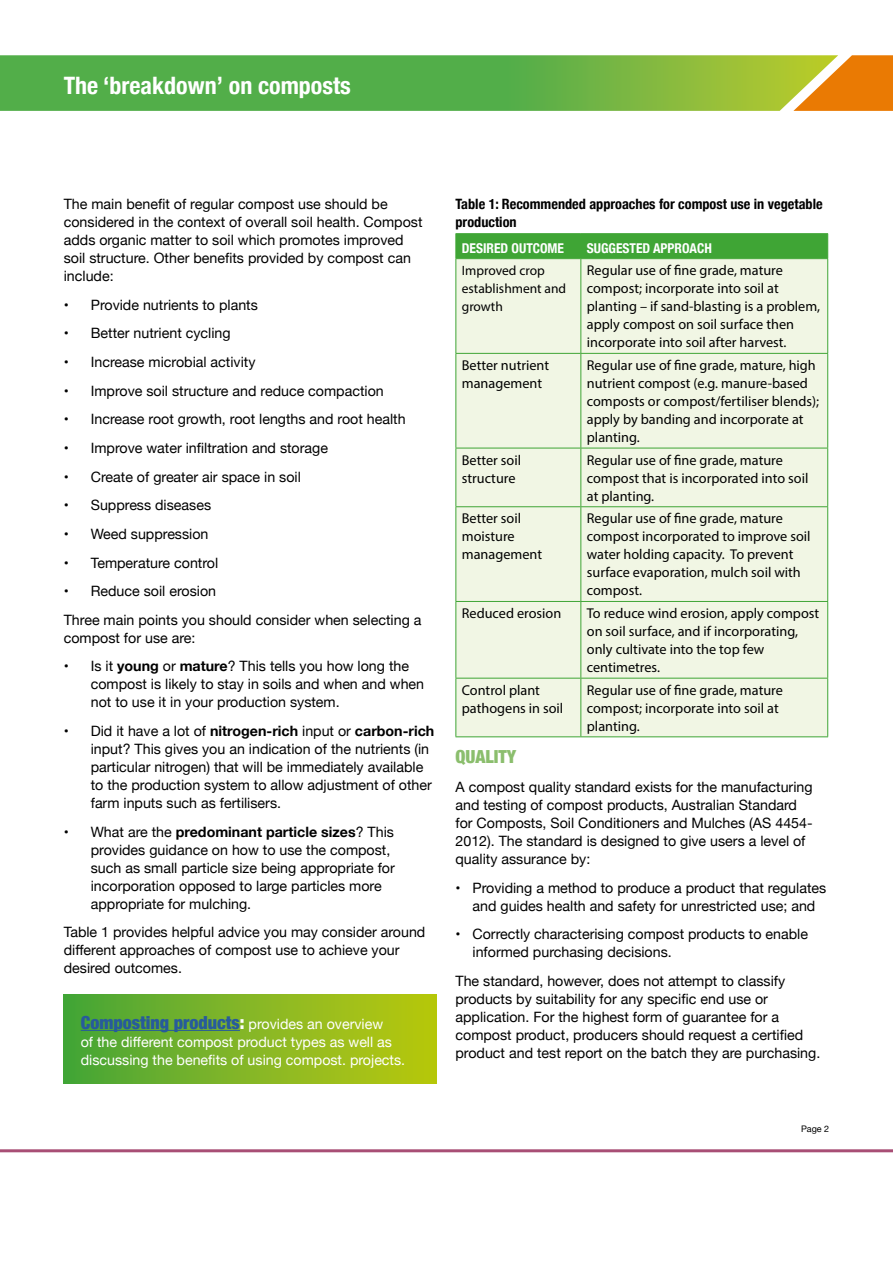
<style>
.page{position:relative;width:893px;height:1263px;background:#fff}
.page>*{position:absolute;margin:0;border:0;box-sizing:border-box;transform-origin:0 0}
.t1{font:700 condensed 24px "Helvetica Neue";color:#fff}
.t2{font:900 condensed 18px "Helvetica Neue";color:#275b9b}
.t3{font:900 condensed 18px "Helvetica Neue";color:#8bbe6d}
.t4{font:14.25px/18px "Helvetica Neue";color:#000}
.t5{font:14.25px/18px "Myriad Pro";color:#000}
.t6{font:14.25px/18px "Helvetica Neue";color:#fff}
.t7{font:700 condensed 14.25px/18px "Helvetica Neue";color:#000}
.t8{font:13.5px/18px "Myriad Pro";color:#000}
.t9{font:700 condensed 13.5px "Helvetica Neue";color:#fff}
.t10{font:9px "Helvetica Neue";color:#000}
.s1{font-weight:700}
.s2{color:#fff}
.s3{font-weight:400;font-stretch:normal;font-size:14.25px;color:#fff}
</style>
<div class="page">
<svg style="left:0;top:55px;width:793px;height:56px;background:#64b247"></svg>
<svg style="left:793px;top:55px;width:100px;height:56px;background:#e3982a"></svg>
<hr style="left:0;top:1149px;width:893px;height:3px;background:#a84e75">
<div style="left:456px;top:259px;width:371px;height:477px;background:#f1f6e4"></div>
<hr style="left:455px;top:233px;width:126px;height:1px;background:#3fa535">
<hr style="left:581px;top:233px;width:247px;height:1px;background:#3fa535">
<div style="left:455px;top:234px;width:373px;height:24px;background:#3fa535"></div>
<hr style="left:455px;top:258px;width:126px;height:1px;background:#3fa535">
<hr style="left:581px;top:258px;width:247px;height:1px;background:#3fa535">
<hr style="left:455px;top:259px;width:1px;height:94px;background:#3fa535">
<hr style="left:455px;top:354px;width:1px;height:94px;background:#3fa535">
<hr style="left:455px;top:448px;width:1px;height:58px;background:#3fa535">
<hr style="left:455px;top:507px;width:1px;height:94px;background:#3fa535">
<hr style="left:455px;top:602px;width:1px;height:76px;background:#3fa535">
<hr style="left:455px;top:678px;width:1px;height:58px;background:#3fa535">
<hr style="left:580px;top:259px;width:1px;height:94px;background:#3fa535">
<hr style="left:827px;top:259px;width:1px;height:94px;background:#3fa535">
<hr style="left:580px;top:354px;width:1px;height:94px;background:#3fa535">
<hr style="left:827px;top:354px;width:1px;height:94px;background:#3fa535">
<hr style="left:580px;top:448px;width:1px;height:58px;background:#3fa535">
<hr style="left:827px;top:448px;width:1px;height:58px;background:#3fa535">
<hr style="left:580px;top:507px;width:1px;height:94px;background:#3fa535">
<hr style="left:827px;top:507px;width:1px;height:94px;background:#3fa535">
<hr style="left:580px;top:602px;width:1px;height:76px;background:#3fa535">
<hr style="left:827px;top:602px;width:1px;height:76px;background:#3fa535">
<hr style="left:580px;top:678px;width:1px;height:58px;background:#3fa535">
<hr style="left:827px;top:678px;width:1px;height:58px;background:#3fa535">
<hr style="left:455px;top:353px;width:126px;height:1px;background:#3fa535">
<hr style="left:581px;top:353px;width:247px;height:1px;background:#3fa535">
<hr style="left:455px;top:448px;width:126px;height:1px;background:#3fa535">
<hr style="left:581px;top:448px;width:247px;height:1px;background:#3fa535">
<hr style="left:455px;top:506px;width:126px;height:1px;background:#3fa535">
<hr style="left:581px;top:506px;width:247px;height:1px;background:#3fa535">
<hr style="left:455px;top:601px;width:126px;height:1px;background:#3fa535">
<hr style="left:581px;top:601px;width:247px;height:1px;background:#3fa535">
<hr style="left:455px;top:678px;width:126px;height:1px;background:#3fa535">
<hr style="left:581px;top:678px;width:247px;height:1px;background:#3fa535">
<hr style="left:455px;top:736px;width:126px;height:1px;background:#3fa535">
<hr style="left:581px;top:736px;width:247px;height:1px;background:#3fa535">
<div style="left:64px;top:994px;width:373px;height:90px;background:linear-gradient(to right,#48a539,#bcc80f)"></div>
<hr style="left:81px;top:1030px;width:159px;height:1px;background:#275b9b">
<h1 class="t1" style="left:64px;top:66px;width:289px">The ‘breakdown’ on composts</h1>
<p class="t4" style="left:64px;top:196px;width:360px">The main benefit of regular compost use should be considered in the context of overall soil health. Compost adds organic matter to soil which promotes improved soil structure. Other benefits provided by compost can include:</p>
<p class="t4" style="left:64px;top:297px;width:196px">• Provide nutrients to plants</p>
<p class="t4" style="left:64px;top:325px;width:168px">• Better nutrient cycling</p>
<p class="t4" style="left:64px;top:354px;width:193px">• Increase microbial activity</p>
<p class="t4" style="left:64px;top:382px;width:322px">• Improve soil structure and reduce compaction</p>
<p class="t4" style="left:64px;top:411px;width:343px">• Increase root growth, root lengths and root health</p>
<p class="t4" style="left:64px;top:440px;width:266px">• Improve water infiltration and storage</p>
<p class="t4" style="left:64px;top:468px;width:239px">• Create of greater air space in soil</p>
<p class="t4" style="left:64px;top:497px;width:149px">• Suppress diseases</p>
<p class="t4" style="left:64px;top:526px;width:146px">• Weed suppression</p>
<p class="t4" style="left:64px;top:554px;width:156px">• Temperature control</p>
<p class="t4" style="left:64px;top:577px;width:359px;line-height:28.7px">• Reduce soil erosion<br>Three main points you should consider when selecting a</p>
<p class="t4" style="left:64px;top:629px;width:133px">compost for use are:</p>
<p class="t4" style="left:91px;top:658px;width:335px;text-indent:-27px">• Is it <span class="s1">young</span> or <span class="s1">mature</span>? This tells you how long the compost is likely to stay in soils and when and when not to use it in your production system.</p>
<p class="t4" style="left:91px;top:723px;width:345px;text-indent:-27px">• Did it have a lot of <span class="s1">nitrogen-rich</span> input or <span class="s1">carbon-rich </span>input? This gives you an indication of the nutrients (in particular nitrogen) that will be immediately available to the production system to allow adjustment of other farm inputs such as fertilisers.</p>
<p class="t4" style="left:91px;top:823px;width:306px;text-indent:-27px">• What are the <span class="s1">predominant particle sizes</span>? This provides guidance on how to use the compost, such as small particle size being appropriate for incorporation opposed to large particles more appropriate for mulching.</p>
<p class="t4" style="left:64px;top:924px;width:363px">Table 1 provides helpful advice you may consider around different approaches of compost use to achieve your desired outcomes.</p>
<p class="t2" style="left:81px;top:1007px;width:304px">Composting products<span class="s2">:</span> <span class="s3">provides an overview</span></p>
<p class="t6" style="left:81px;top:1033px;width:326px">of the different compost product types as well as discussing the benefits of using compost. projects.</p>
<p class="t7" style="left:455px;top:194px;width:369px">Table 1: Recommended approaches for compost use in vegetable production</p>
<p class="t9" style="left:462px;top:237px;width:104px">DESIRED OUTCOME</p>
<p class="t9" style="left:587px;top:237px;width:127px">SUGGESTED APPROACH</p>
<p class="t8" style="left:462px;top:261px;width:106px">Improved crop establishment and growth</p>
<p class="t5" style="left:587px;top:261px;width:235px">Regular use of fine grade, mature compost; incorporate into soil at planting – if sand-blasting is a problem, apply compost on soil surface then incorporate into soil after harvest.</p>
<p class="t5" style="left:462px;top:356px;width:89px">Better nutrient management</p>
<p class="t5" style="left:587px;top:356px;width:234px">Regular use of fine grade, mature, high nutrient compost (e.g. manure-based composts or compost/fertiliser blends); apply by banding and incorporate at planting.</p>
<p class="t5" style="left:462px;top:451px;width:61px">Better soil structure</p>
<p class="t5" style="left:587px;top:451px;width:223px">Regular use of fine grade, mature compost that is incorporated into soil at planting.</p>
<p class="t5" style="left:462px;top:509px;width:82px">Better soil moisture management</p>
<p class="t5" style="left:587px;top:509px;width:225px">Regular use of fine grade, mature compost incorporated to improve soil water holding capacity. To prevent surface evaporation, mulch soil with compost.</p>
<p class="t5" style="left:462px;top:604px;width:101px">Reduced erosion</p>
<p class="t5" style="left:587px;top:604px;width:234px">To reduce wind erosion, apply compost on soil surface, and if incorporating, only cultivate into the top few centimetres.</p>
<p class="t5" style="left:462px;top:681px;width:103px">Control plant pathogens in soil</p>
<p class="t5" style="left:587px;top:681px;width:198px">Regular use of fine grade, mature compost; incorporate into soil at planting.</p>
<p class="t3" style="left:455px;top:742px;width:62px">QUALITY</p>
<p class="t4" style="left:455px;top:779px;width:359px">A compost quality standard exists for the manufacturing and testing of compost products, Australian Standard for Composts, Soil Conditioners and Mulches (AS 4454- 2012). The standard is designed to give users a level of quality assurance by:</p>
<p class="t4" style="left:455px;top:879px;width:372px;text-align:center">• Providing a method to produce a product that regulates and guides health and safety for unrestricted use; and</p>
<p class="t4" style="left:472px;top:926px;width:337px;text-indent:-17px">• Correctly characterising compost products to enable informed purchasing decisions.</p>
<p class="t4" style="left:455px;top:973px;width:366px">The standard, however, does not attempt to classify products by suitability for any specific end use or application. For the highest form of guarantee for a compost product, producers should request a certified product and test report on the batch they are purchasing.</p>
<p class="t10" style="left:801px;top:1122px;width:30px">Page 2</p>
</div>
